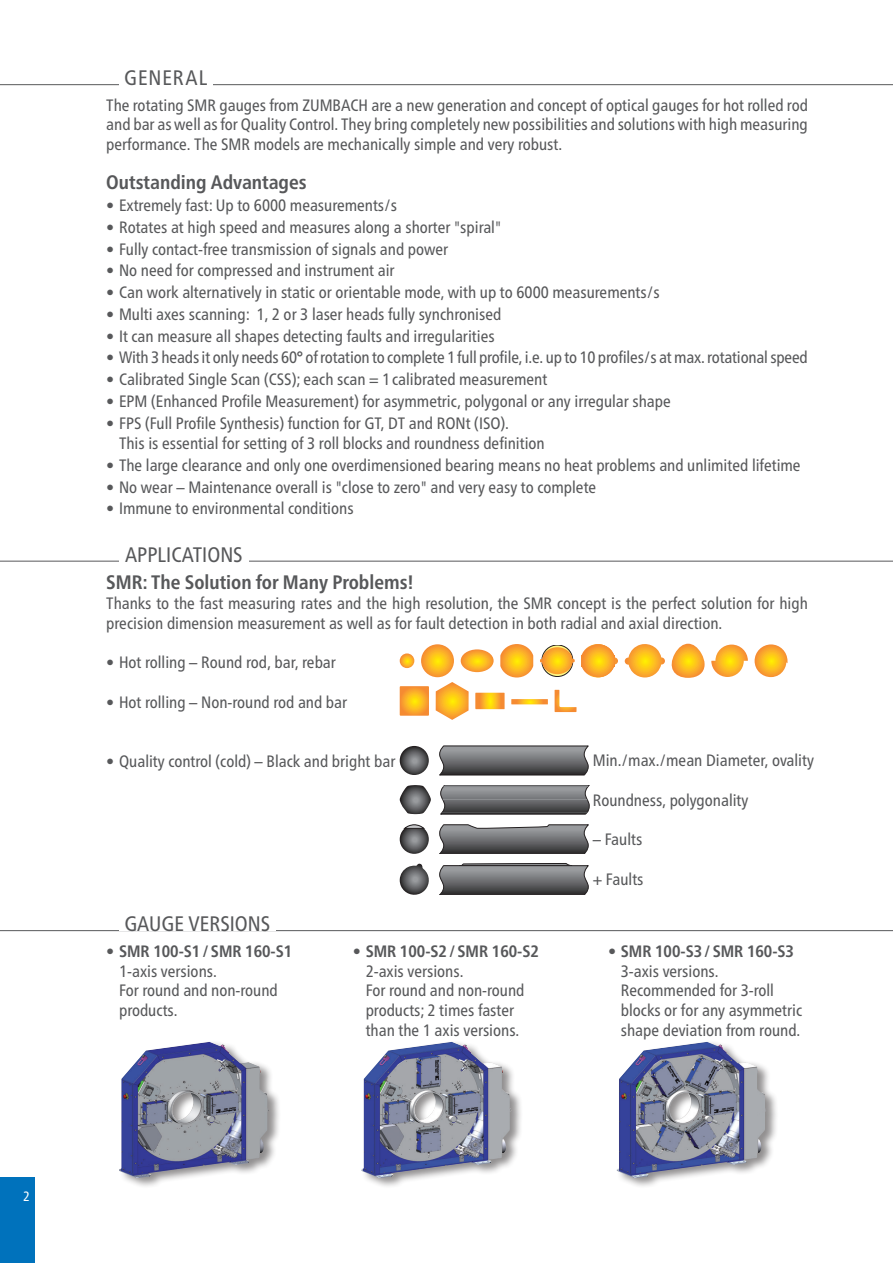
<style>
.page{position:relative;width:893px;height:1263px;background:#fff}
.page>*{position:absolute;margin:0;border:0;box-sizing:border-box;transform-origin:0 0}
.t1{font:condensed 21px "Frutiger Neue LTW1 G";color:#57585a}
.t2{font:condensed 21px "Frutiger Neue LTW1 G";letter-spacing:.045em;color:#57585a}
.t3{font:700 condensed 19.5px "Frutiger Neue LTW1 G";color:#57585a}
.t4{font:condensed 16.5px/19.8px "Frutiger Neue LTW1 G";color:#57585a}
.t5{font:700 condensed 16.5px "Frutiger Neue LTW1 G";color:#57585a}
.t6{font:condensed 13.5px "Frutiger Neue LTW1 G";color:#fff}
</style>
<div class="page">
<div style="left:0;top:1178px;width:34px;height:85px;background:#0072bc"></div>
<svg style="left:421px;top:644px;width:33px;height:33px"></svg>
<svg style="left:461px;top:649px;width:33px;height:23px"></svg>
<svg style="left:711px;top:644px;width:37px;height:33px"></svg>
<svg style="left:500px;top:644px;width:33px;height:33px"></svg>
<svg style="left:755px;top:644px;width:32px;height:33px"></svg>
<svg style="left:625px;top:644px;width:80px;height:34px"></svg>
<svg style="left:400px;top:653px;width:14px;height:15px"></svg>
<svg style="left:540px;top:644px;width:78px;height:34px"></svg>
<svg style="left:436px;top:682px;width:33px;height:38px"></svg>
<svg style="left:400px;top:686px;width:29px;height:30px"></svg>
<svg style="left:511px;top:699px;width:37px;height:5px"></svg>
<svg style="left:555px;top:690px;width:21px;height:22px"></svg>
<svg style="left:475px;top:693px;width:30px;height:16px"></svg>
<svg style="left:400px;top:746px;width:29px;height:29px"></svg>
<svg style="left:439px;top:746px;width:149px;height:29px;background:#6d6d70"></svg>
<svg style="left:400px;top:864px;width:29px;height:31px"></svg>
<svg style="left:439px;top:863px;width:149px;height:32px;background:#6e6e70"></svg>
<svg style="left:400px;top:825px;width:29px;height:29px"></svg>
<svg style="left:439px;top:825px;width:149px;height:29px;background:#6f7072"></svg>
<svg style="left:405px;top:825px;width:19px;height:3px"></svg>
<div style="left:119px;top:1039px;width:163px;height:150px;background:#231f20;opacity:.5"></div>
<img style="left:119px;top:1042px;width:150px;height:136px">
<div style="left:361px;top:1039px;width:163px;height:150px;background:#231f20;opacity:.5"></div>
<img style="left:361px;top:1042px;width:150px;height:136px">
<div style="left:617px;top:1039px;width:162px;height:150px;background:#231f20;opacity:.5"></div>
<img style="left:617px;top:1042px;width:149px;height:136px">
<svg style="left:400px;top:785px;width:31px;height:29px"></svg>
<svg style="left:441px;top:785px;width:148px;height:29px;background:#6e6f71"></svg>
<hr style="left:0;top:84px;width:893px;height:1px;background:#57585a">
<div style="left:119px;top:68px;width:94px;height:17px;background:#fff"></div>
<hr style="left:0;top:930px;width:893px;height:1px;background:#57585a">
<div style="left:119px;top:909px;width:157px;height:22px;background:#fff"></div>
<hr style="left:0;top:561px;width:893px;height:1px;background:#57585a">
<p class="t6" style="left:23px;top:1186px;width:8px">2</p>
<p class="t2" style="left:124px;top:62px;width:85px">GENERAL</p>
<p class="t4" style="left:106px;top:94px;width:703px;text-align:justify">The rotating SMR gauges from ZUMBACH are a new generation and concept of optical gauges for hot rolled rod and bar as well as for Quality Control. They bring completely new possibilities and solutions with high measuring performance. The SMR models are mechanically simple and very robust.</p>
<p class="t3" style="left:106px;top:168px;width:202px">Outstanding Advantages</p>
<p class="t4" style="left:106px;top:194px;width:292px">• Extremely fast: Up to 6000 measurements/s</p>
<p class="t4" style="left:106px;top:216px;width:396px">• Rotates at high speed and measures along a shorter "spiral"</p>
<p class="t4" style="left:106px;top:238px;width:343px">• Fully contact-free transmission of signals and power</p>
<p class="t4" style="left:106px;top:259px;width:290px">• No need for compressed and instrument air</p>
<p class="t4" style="left:106px;top:281px;width:555px">• Can work alternatively in static or orientable mode, with up to 6000 measurements/s</p>
<p class="t4" style="left:106px;top:303px;width:397px">• Multi axes scanning: 1, 2 or 3 laser heads fully synchronised</p>
<p class="t4" style="left:106px;top:325px;width:390px">• It can measure all shapes detecting faults and irregularities</p>
<p class="t4" style="left:106px;top:346px;width:703px">• With 3 heads it only needs 60° of rotation to complete 1full profile, i.e. up to 10 profiles/s at max. rotational speed</p>
<p class="t4" style="left:106px;top:368px;width:442px">• Calibrated Single Scan (CSS); each scan = 1calibrated measurement</p>
<p class="t4" style="left:106px;top:390px;width:566px">• EPM (Enhanced Profile Measurement) for asymmetric, polygonal or any irregular shape</p>
<p class="t4" style="left:119px;top:412px;width:427px;text-indent:-13px">• FPS (Full Profile Synthesis) function for GT, DT and RONt (ISO).<br>This is essential for setting of 3 roll blocks and roundness definition</p>
<p class="t4" style="left:106px;top:454px;width:696px">• The large clearance and only one overdimensioned bearing means no heat problems and unlimited lifetime</p>
<p class="t4" style="left:106px;top:476px;width:491px">• No wear – Maintenance overall is "close to zero" and very easy to complete</p>
<p class="t4" style="left:106px;top:497px;width:249px">• Immune to environmental conditions</p>
<p class="t1" style="left:125px;top:539px;width:119px">APPLICATIONS</p>
<p class="t3" style="left:106px;top:567px;width:309px">SMR: The Solution for Many Problems!</p>
<p class="t4" style="left:106px;top:592px;width:703px">Thanks to the fast measuring rates and the high resolution, the SMR concept is the perfect solution for high precision dimension measurement as well as for fault detection in both radial and axial direction.</p>
<p class="t4" style="left:106px;top:651px;width:231px">• Hot rolling – Round rod, bar, rebar</p>
<p class="t4" style="left:106px;top:691px;width:242px">• Hot rolling – Non-round rod and bar</p>
<p class="t4" style="left:106px;top:750px;width:291px">• Quality control (cold) – Black and bright bar</p>
<p class="t4" style="left:593px;top:749px;width:223px">Min./max./mean Diameter, ovality</p>
<p class="t4" style="left:593px;top:789px;width:157px">Roundness, polygonality</p>
<p class="t4" style="left:593px;top:828px;width:51px">– Faults</p>
<p class="t4" style="left:593px;top:868px;width:52px">+ Faults</p>
<p class="t1" style="left:124px;top:908px;width:147px">GAUGE VERSIONS</p>
<p class="t5" style="left:106px;top:938px;width:188px">• SMR 100-S1/SMR 160-S1</p>
<p class="t4" style="left:119px;top:959px;width:160px">1-axis versions.<br>For round and non-round products.</p>
<p class="t5" style="left:353px;top:938px;width:188px">• SMR 100-S2/SMR 160-S2</p>
<p class="t4" style="left:366px;top:959px;width:160px">2-axis versions.<br>For round and non-round products; 2 times faster than the 1 axis versions.</p>
<p class="t5" style="left:608px;top:938px;width:187px">• SMR 100-S3/SMR 160-S3</p>
<p class="t4" style="left:621px;top:959px;width:183px">3-axis versions.<br>Recommended for 3-roll blocks or for any asymmetric shape deviation from round.</p>
</div>
